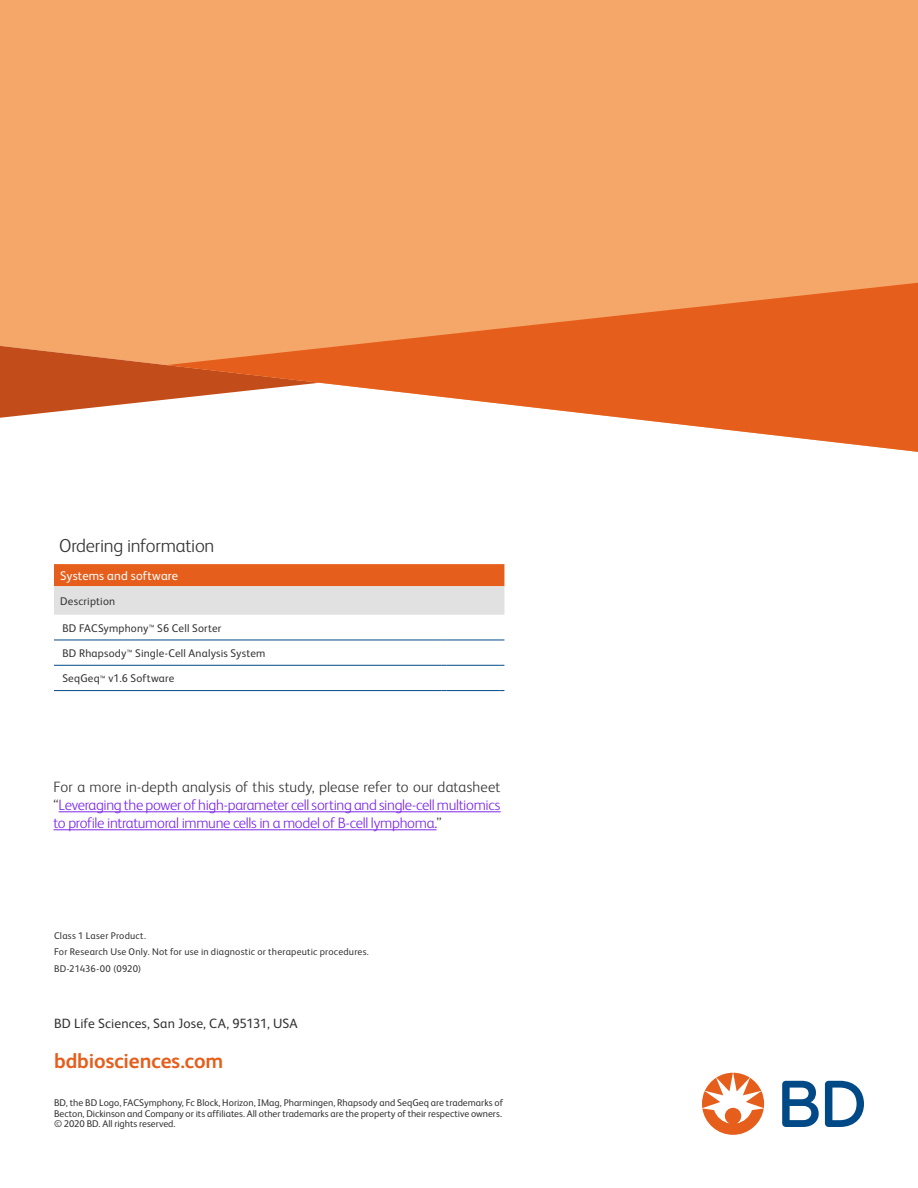
<style>
.page{position:relative;width:918px;height:1188px;background:#fff}
.page>*{position:absolute;margin:0;border:0;box-sizing:border-box;transform-origin:0 0}
.Website_FS_Albert_Bo{font:700 21px "FS Albert Pro";letter-spacing:-.005em;color:#e55e1c}
.Subhead_option_2_FS{font:300 18.75px "FS Albert Pro";letter-spacing:-.015em;color:#353535}
.t1{font:300 15px/18px "FS Albert Pro";letter-spacing:-.02em;color:#7d2ae8;text-align:justify}
.Address_Albert_Regul{font:13.5px "FS Albert Pro";letter-spacing:.01em;color:#353535}
.Specifications_FS_Al{font:12.6px "FS Albert Pro";letter-spacing:.015em;color:#fff}
.Specifications_FS_Al-2{font:11.1px "FS Albert Pro";letter-spacing:.02em;color:#353535}
.Copyright_Albert_Reg{font:9.75px/10.5px "FS Albert Pro";letter-spacing:.015em;color:#353535;text-align:justify}
.s1{font-size:9.15px}
.s2{color:#353535}
</style>
<div class="page">
<svg style="left:782px;top:1081px;width:82px;height:46px"></svg>
<svg style="left:702px;top:1073px;width:62px;height:62px"></svg>
<svg style="left:54px;top:564px;width:450px;height:51px;background:#e3a88c"></svg>
<hr style="left:54px;top:640px;width:387px;height:1px;background:#004987">
<hr style="left:54px;top:665px;width:387px;height:1px;background:#004987">
<hr style="left:54px;top:690px;width:387px;height:1px;background:#004987">
<hr style="left:446px;top:640px;width:53px;height:1px;background:#004987">
<hr style="left:446px;top:665px;width:53px;height:1px;background:#004987">
<hr style="left:446px;top:690px;width:53px;height:1px;background:#004987">
<div style="left:0;top:0;width:918px;height:346px;background:#f5a769"></div>
<svg style="left:0;top:346px;width:166px;height:72px;background:#d16f42"></svg>
<svg style="left:166px;top:283px;width:752px;height:169px;fill:#e55e1c"></svg>
<hr style="left:59px;top:811px;width:442px;height:1px;background:#7d2ae8">
<hr style="left:54px;top:829px;width:383px;height:1px;background:#7d2ae8">
<p class="Subhead_option_2_FS" style="left:59px;top:533px;width:157px">Ordering information</p>
<p class="Specifications_FS_Al" style="left:60px;top:567px;width:119px">Systems and software</p>
<p class="Specifications_FS_Al-2" style="left:60px;top:593px;width:56px">Description</p>
<p class="Specifications_FS_Al-2" style="left:62px;top:620px;width:161px">BD FACSymphony<span class="s1">™</span> S6 Cell Sorter</p>
<p class="Specifications_FS_Al-2" style="left:62px;top:645px;width:205px">BD Rhapsody<span class="s1">™</span> Single-Cell Analysis System</p>
<p class="Specifications_FS_Al-2" style="left:62px;top:671px;width:113px">SeqGeq<span class="s1">™</span> v1.6 Software</p>
<p class="t1" style="left:54px;top:777px;width:448px"><span class="s2">For a more in-depth analysis of this study, please refer to our datasheet “</span>Leveraging the power of high-parameter cell sorting and single-cell multiomics to profile intratumoral immune cells in a model of B-cell lymphoma.<span class="s2">”</span></p>
<p class="Copyright_Albert_Reg" style="left:54px;top:930px;width:94px">Class 1 Laser Product.</p>
<p class="Copyright_Albert_Reg" style="left:54px;top:946px;width:316px">For Research Use Only. Not for use in diagnostic or therapeutic procedures.</p>
<p class="Copyright_Albert_Reg" style="left:54px;top:963px;width:89px">BD-21436-00 (0920)</p>
<p class="Address_Albert_Regul" style="left:54px;top:1014px;width:245px">BD Life Sciences, San Jose, CA, 95131, USA</p>
<p class="Website_FS_Albert_Bo" style="left:54px;top:1046px;width:171px">bdbiosciences.com</p>
<p class="Copyright_Albert_Reg" style="left:54px;top:1097px;width:451px">BD, the BD Logo, FACSymphony, Fc Block, Horizon, IMag, Pharmingen, Rhapsody and SeqGeq are trademarks of Becton, Dickinson and Company or its affiliates. All other trademarks are the property of their respective owners. © 2020 BD. All rights reserved.</p>
</div>
